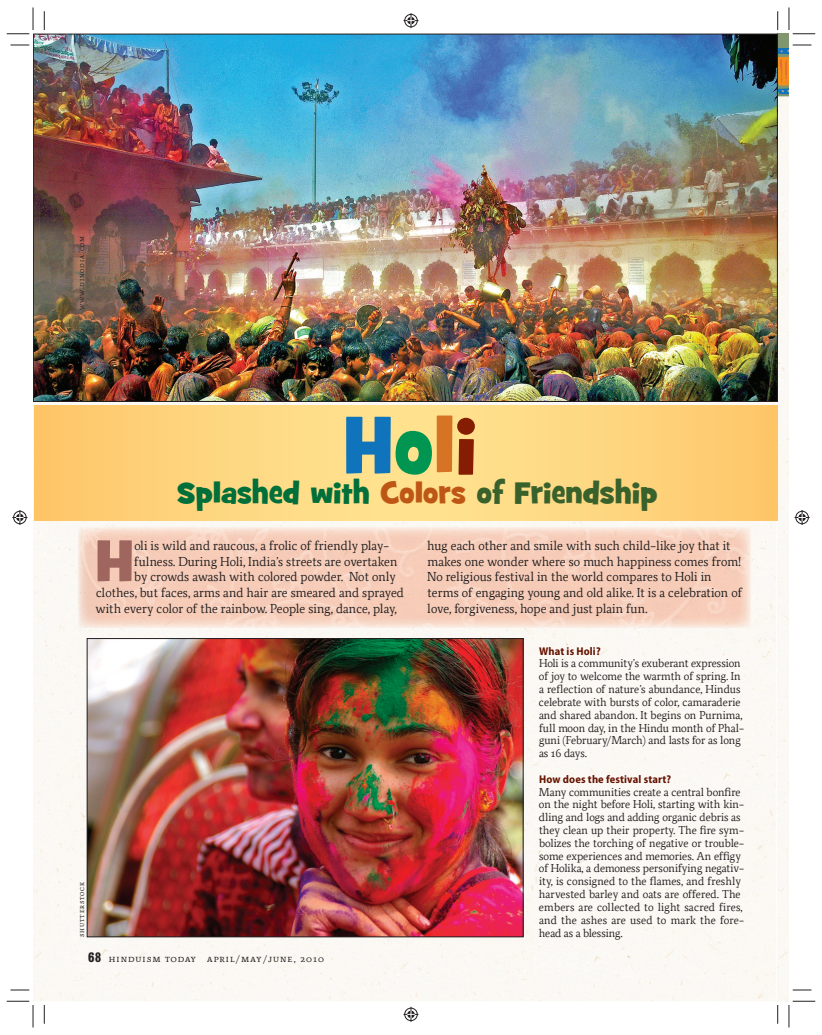
<style>
.page{position:relative;width:822px;height:1035px;background:#fff}
.page>*{position:absolute;margin:0;border:0;box-sizing:border-box;transform-origin:0 0}
.t1{font:81.25px "Grilled Cheese BTN";color:#1074bc;scale:.94 1}
.t2{font:58.62px "Grilled Cheese BTN";color:#9f655f}
.t3{font:30px "Grilled Cheese BTN";letter-spacing:.005em;color:#006f3a}
.t4{font:13.12px/15.6px "Relato D";letter-spacing:.01em;color:#231f20}
.t5{font:11.5px/12.8px "Relato D";color:#231f20}
.t6{font:700 semi-condensed 11.25px "Myriad Pro";letter-spacing:.01em;color:#651200}
.t7{font:10px "Relato D Small Capitals";letter-spacing:.1em;color:#231f20;scale:1.05 1}
.t8{font:7.5px "Relato D Small Capitals";letter-spacing:.125em;color:#231f20}
.s1{color:#009652}
.s2{color:#d77324}
.s3{color:#841d01}
.s4{color:#be5716}
.s5{color:#39612c}
.s6{font-family:"A Quantum Leap";font-weight:700;font-size:13.12px}
</style>
<div class="page">
<img style="left:33px;top:402px;width:699px;height:159px">
<div style="left:732px;top:402px;width:45px;height:599px;background:#fcf9f4"></div>
<div style="left:33px;top:561px;width:86px;height:440px;background:#fbf9f4"></div>
<div style="left:119px;top:628px;width:614px;height:373px;background:#fbf9f4"></div>
<div style="left:777px;top:34px;width:11px;height:967px;background:#fbf9f4"></div>
<div style="left:777px;top:34px;width:11px;height:64px;background:#80966e"></div>
<img style="left:35px;top:36px;width:740px;height:364px">
<svg style="left:35px;top:406px;width:742px;height:115px;background:#fed57f"></svg>
<img style="left:89px;top:640px;width:432px;height:295px">
<div style="left:87px;top:638px;width:436px;height:299px;border:1px solid #231f20"></div>
<img style="left:78px;top:527px;width:672px;height:101px">
<svg style="left:10px;top:44px;width:19px;height:2px"></svg>
<svg style="left:777px;top:44px;width:34px;height:51px"></svg>
<svg style="left:10px;top:989px;width:19px;height:2px"></svg>
<svg style="left:792px;top:989px;width:19px;height:2px"></svg>
<svg style="left:43px;top:11px;width:2px;height:19px"></svg>
<svg style="left:43px;top:1005px;width:2px;height:19px"></svg>
<svg style="left:777px;top:11px;width:1px;height:19px"></svg>
<svg style="left:777px;top:1005px;width:1px;height:19px"></svg>
<svg style="left:7px;top:8px;width:27px;height:27px"></svg>
<svg style="left:7px;top:1001px;width:27px;height:27px"></svg>
<svg style="left:788px;top:8px;width:27px;height:27px"></svg>
<svg style="left:788px;top:1001px;width:27px;height:27px"></svg>
<svg style="left:403px;top:13px;width:15px;height:15px"></svg>
<svg style="left:403px;top:1007px;width:15px;height:15px"></svg>
<svg style="left:12px;top:510px;width:15px;height:15px"></svg>
<svg style="left:794px;top:510px;width:15px;height:15px"></svg>
<p class="t8" style="left:79px;top:310px;width:76px;rotate:-90deg">www.dinodia.com</p>
<h1 class="t1" style="left:344px;top:402px;width:142px">H<span class="s1">o</span><span class="s2">l</span><span class="s3">i</span></h1>
<h3 class="t3" style="left:177px;top:476px;width:481px">Splashed with <span class="s4">Colors</span> <span class="s5">of Friendship</span></h3>
<h2 class="t2" style="left:96px;top:530px;width:39px">H</h2>
<p class="t4" style="left:134px;top:539px;width:256px">oli is wild and raucous, a frolic of friendly play-</p>
<p class="t4" style="left:134px;top:555px;width:264px">fulness. During Holi, India’s streets are overtaken</p>
<p class="t4" style="left:134px;top:570px;width:263px">by crowds awash with colored powder. Not only</p>
<p class="t4" style="left:96px;top:586px;width:309px">clothes, but faces, arms and hair are smeared and sprayed</p>
<p class="t4" style="left:95px;top:602px;width:302px">with every color of the rainbow. People sing, dance, play,</p>
<p class="t4" style="left:427px;top:539px;width:316px">hug each other and smile with such child-like joy that it makes one wonder where so much happiness comes from!<br>No religious festival in the world compares to Holi in terms of engaging young and old alike. It is a celebration of love, forgiveness, hope and just plain fun.</p>
<p class="t8" style="left:79px;top:937px;width:57px;rotate:-90deg">shutterstock</p>
<p class="t6" style="left:539px;top:647px;width:63px">What is Holi?</p>
<p class="t5" style="left:538px;top:658px;width:206px">Holi is a community’s exuberant expression of joy to welcome the warmth of spring. In a reflection of nature’s abundance, Hindus celebrate with bursts of color, camaraderie and shared abandon. It begins on Purnima, full moon day, in the Hindu month of Phal&shy;guni (February/March) and lasts for as long as 16 days.</p>
<p class="t6" style="left:539px;top:775px;width:133px">How does the festival start?</p>
<p class="t5" style="left:538px;top:786px;width:207px">Many communities create a central bonfire on the night before Holi, starting with kin&shy;dling and logs and adding organic debris as they clean up their property. The fire sym&shy;bolizes the torching of negative or trouble&shy;some experiences and memories. An effigy of Holika, a demoness personifying negativ&shy;ity, is consigned to the flames, and freshly harvested barley and oats are offered. The embers are collected to light sacred fires, and the ashes are used to mark the fore&shy;head as a blessing.</p>
<p class="t7" style="left:88px;top:955px;width:226px"><span class="s6">68</span> hinduism today april/may/june, 2010</p>
</div>
